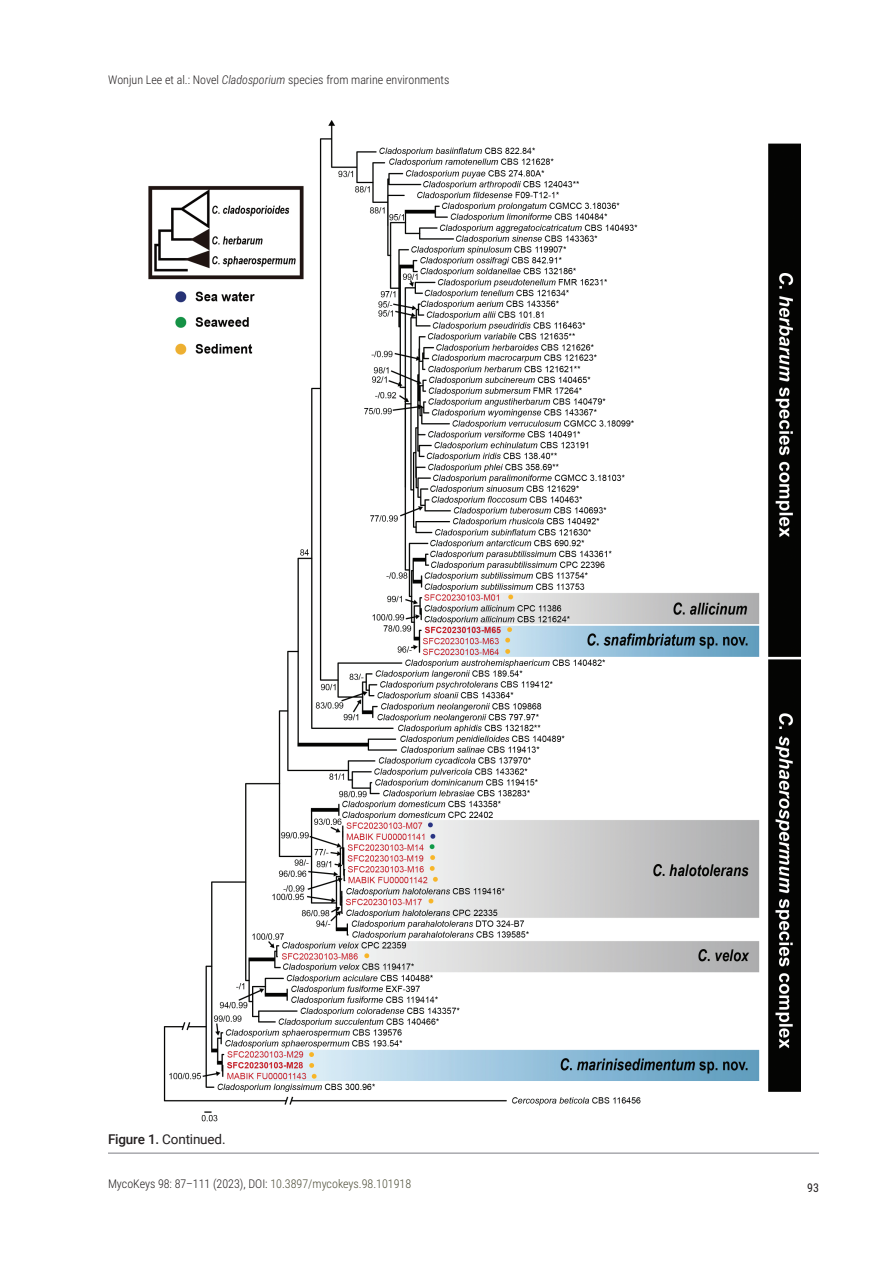
<style>
.page{position:relative;width:893px;height:1263px;background:#fff}
.page>*{position:absolute;margin:0;border:0;box-sizing:border-box;transform-origin:0 0}
.t1{font:13.5px "Roboto";letter-spacing:-.015em;color:#231f20}
.t2{font:300 12px "Roboto Condensed";color:#231f20}
.t3{font:12px "Roboto Condensed";color:#231f20}
.s1{font-style:italic}
.s2{font-weight:500}
.s3{color:#4c4d37}
</style>
<div class="page">
<img style="left:148px;top:121px;width:652px;height:1001px">
<hr style="left:108px;top:1152px;width:711px;height:2px;background:#a8a9ad">
<p class="t2" style="left:108px;top:71px;width:343px">Wonjun Lee et al.: Novel <span class="s1">Cladosporium</span> species from marine environments</p>
<p class="t1" style="left:108px;top:1130px;width:119px"><span class="s2">Figure 1.</span> Continued.</p>
<p class="t2" style="left:108px;top:1175px;width:305px">MycoKeys 98: 87–111 (2023), DOI: <span class="s3">10.3897/mycokeys.98.101918</span></p>
<p class="t3" style="left:807px;top:1179px;width:13px">93</p>
</div>
